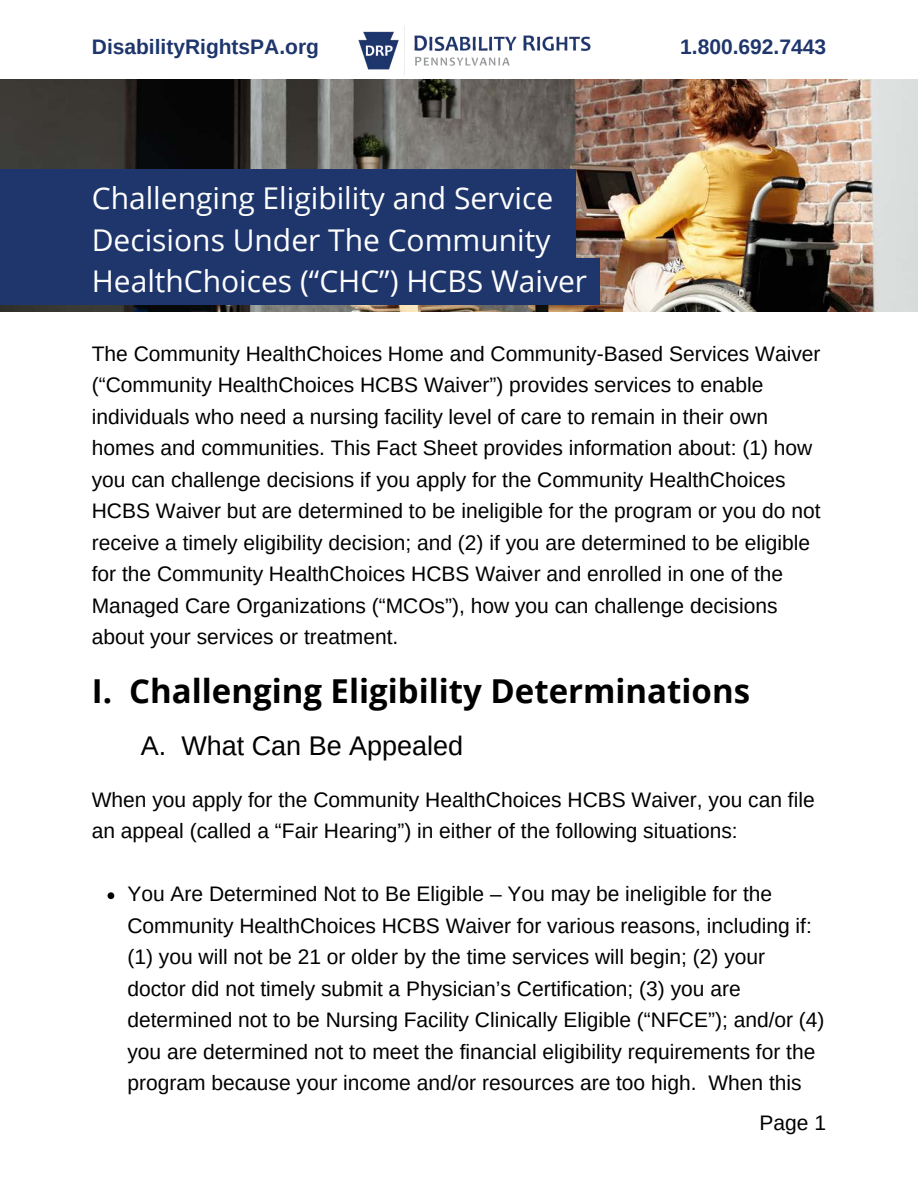
<style>
.page{position:relative;width:918px;height:1188px;background:#fff}
.page>*{position:absolute;margin:0;border:0;box-sizing:border-box;transform-origin:0 0}
.t1{font:700 33px "Open Sans";color:#000}
.t2{font:30px/41.7px "Open Sans";color:#fff}
.t3{font:27px "Arimo";color:#000}
.t4{font:21px/31.5px "Arimo";color:#000}
.t5{font:700 21px "Arimo";color:#1e366c}
</style>
<div class="page">
<img style="left:358px;top:26px;width:233px;height:50px">
<img style="left:0;top:79px;width:918px;height:232px">
<div style="left:0;top:217px;width:576px;height:47px;background:#1e366c"></div>
<div style="left:0;top:258px;width:600px;height:46px;background:#1e366c"></div>
<div style="left:0;top:170px;width:576px;height:47px;background:#1e366c"></div>
<svg style="left:108px;top:892px;width:6px;height:7px"></svg>
<p class="t5" style="left:92px;top:35px;width:229px">DisabilityRightsPA.org</p>
<p class="t5" style="left:680px;top:35px;width:147px">1.800.692.7443</p>
<p class="t2" style="left:92px;top:177px;width:497px">Challenging Eligibility and Service<br>Decisions Under The Community<br>HealthChoices (“CHC”) HCBS Waiver</p>
<p class="t4" style="left:92px;top:338px;width:730px">The Community HealthChoices Home and Community-Based Services Waiver (“Community HealthChoices HCBS Waiver”) provides services to enable individuals who need a nursing facility level of care to remain in their own homes and communities. This Fact Sheet provides information about: (1) how you can challenge decisions if you apply for the Community HealthChoices HCBS Waiver but are determined to be ineligible for the program or you do not receive a timely eligibility decision; and (2) if you are determined to be eligible for the Community HealthChoices HCBS Waiver and enrolled in one of the Managed Care Organizations (“MCOs”), how you can challenge decisions about your services or treatment.</p>
<p class="t1" style="left:92px;top:668px;width:660px">I. Challenging Eligibility Determinations</p>
<p class="t3" style="left:141px;top:731px;width:324px">A. What Can Be Appealed</p>
<p class="t4" style="left:92px;top:784px;width:724px">When you apply for the Community HealthChoices HCBS Waiver, you can file an appeal (called a “Fair Hearing”) in either of the following situations:</p>
<p class="t4" style="left:127px;top:878px;width:699px">You Are Determined Not to Be Eligible – You may be ineligible for the Community HealthChoices HCBS Waiver for various reasons, including if: (1) you will not be 21 or older by the time services will begin; (2) your doctor did not timely submit a Physician’s Certification; (3) you are determined not to be Nursing Facility Clinically Eligible (“NFCE”); and/or (4) you are determined not to meet the financial eligibility requirements for the program because your income and/or resources are too high. When this</p>
<p class="t4" style="left:760px;top:1107px;width:68px">Page 1</p>
</div>
